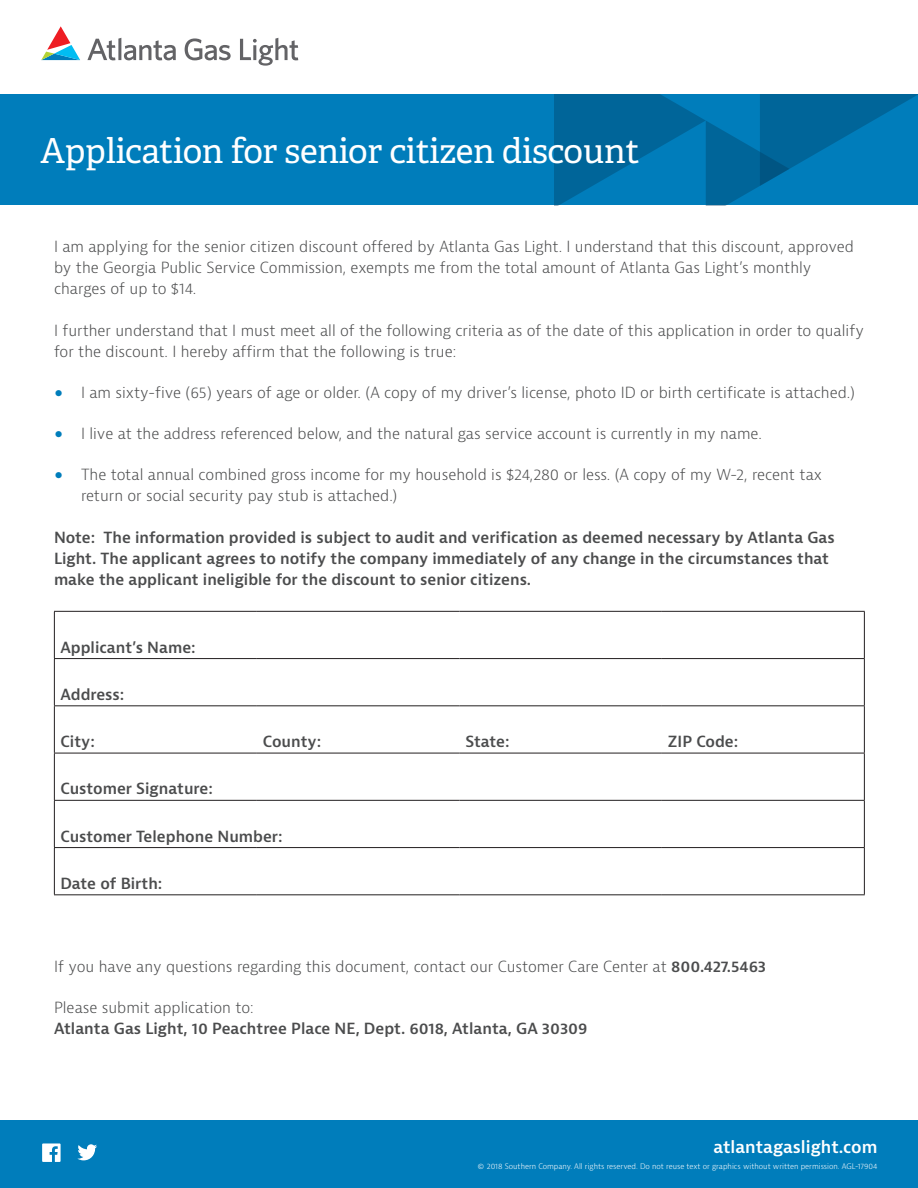
<style>
.page{position:relative;width:918px;height:1188px;background:#fff}
.page>*{position:absolute;margin:0;border:0;box-sizing:border-box;transform-origin:0 0}
.t1{font:34.5px "Adelle";letter-spacing:-.01em;color:#fff}
.t2{font:600 16.5px "Bernina Sans";color:#fff}
.copy{font:300 15px/21px "Bernina Sans";color:#4b4c4d}
.copy-2{font:600 15px/21px "Bernina Sans";color:#4b4c4d}
.t3{font:300 7.5px "Bernina Sans";color:#fff}
.s1{font-family:"Adelle";color:#007dbb}
.s2{font-weight:600}
.s3{font-weight:300}
</style>
<div class="page">
<div style="left:0;top:1120px;width:918px;height:68px;background:#007dbb"></div>
<div style="left:0;top:94px;width:918px;height:112px;background:#007dbb"></div>
<svg style="left:554px;top:94px;width:364px;height:112px"></svg>
<svg style="left:41px;top:26px;width:39px;height:34px"></svg>
<svg style="left:87px;top:38px;width:211px;height:28px"></svg>
<svg style="left:42px;top:1143px;width:19px;height:19px"></svg>
<svg style="left:77px;top:1144px;width:20px;height:16px"></svg>
<hr style="left:54px;top:611px;width:203px;height:1px;background:#231f20">
<hr style="left:54px;top:612px;width:1px;height:46px;background:#231f20">
<hr style="left:257px;top:611px;width:202px;height:1px;background:#231f20">
<hr style="left:459px;top:611px;width:203px;height:1px;background:#231f20">
<hr style="left:662px;top:611px;width:203px;height:1px;background:#231f20">
<hr style="left:864px;top:612px;width:1px;height:46px;background:#231f20">
<hr style="left:54px;top:658px;width:203px;height:1px;background:#231f20">
<hr style="left:54px;top:659px;width:1px;height:46px;background:#231f20">
<hr style="left:257px;top:658px;width:202px;height:1px;background:#231f20">
<hr style="left:459px;top:658px;width:203px;height:1px;background:#231f20">
<hr style="left:662px;top:658px;width:203px;height:1px;background:#231f20">
<hr style="left:864px;top:659px;width:1px;height:46px;background:#231f20">
<hr style="left:54px;top:705px;width:203px;height:1px;background:#231f20">
<hr style="left:54px;top:706px;width:1px;height:47px;background:#231f20">
<hr style="left:257px;top:705px;width:202px;height:1px;background:#231f20">
<hr style="left:459px;top:705px;width:203px;height:1px;background:#231f20">
<hr style="left:662px;top:705px;width:203px;height:1px;background:#231f20">
<hr style="left:864px;top:706px;width:1px;height:47px;background:#231f20">
<hr style="left:54px;top:753px;width:203px;height:1px;background:#231f20">
<hr style="left:54px;top:753px;width:1px;height:47px;background:#231f20">
<hr style="left:257px;top:753px;width:202px;height:1px;background:#231f20">
<hr style="left:459px;top:753px;width:203px;height:1px;background:#231f20">
<hr style="left:662px;top:753px;width:203px;height:1px;background:#231f20">
<hr style="left:864px;top:753px;width:1px;height:47px;background:#231f20">
<hr style="left:54px;top:800px;width:203px;height:1px;background:#231f20">
<hr style="left:54px;top:801px;width:1px;height:46px;background:#231f20">
<hr style="left:257px;top:800px;width:202px;height:1px;background:#231f20">
<hr style="left:459px;top:800px;width:203px;height:1px;background:#231f20">
<hr style="left:662px;top:800px;width:203px;height:1px;background:#231f20">
<hr style="left:864px;top:801px;width:1px;height:46px;background:#231f20">
<hr style="left:54px;top:847px;width:203px;height:1px;background:#231f20">
<hr style="left:54px;top:848px;width:1px;height:46px;background:#231f20">
<hr style="left:257px;top:847px;width:202px;height:1px;background:#231f20">
<hr style="left:459px;top:847px;width:203px;height:1px;background:#231f20">
<hr style="left:662px;top:847px;width:203px;height:1px;background:#231f20">
<hr style="left:864px;top:848px;width:1px;height:46px;background:#231f20">
<hr style="left:54px;top:894px;width:203px;height:1px;background:#231f20">
<hr style="left:257px;top:894px;width:202px;height:1px;background:#231f20">
<hr style="left:459px;top:894px;width:203px;height:1px;background:#231f20">
<hr style="left:662px;top:894px;width:203px;height:1px;background:#231f20">
<p class="t1" style="left:40px;top:130px;width:601px">Application for senior citizen discount</p>
<p class="copy" style="left:54px;top:237px;width:801px">I am applying for the senior citizen discount offered by Atlanta Gas Light. I understand that this discount, approved by the Georgia Public Service Commission, exempts me from the total amount of Atlanta Gas Light’s monthly charges of up to $14.</p>
<p class="copy" style="left:54px;top:320px;width:811px">I further understand that I must meet all of the following criteria as of the date of this application in order to qualify for the discount. I hereby affirm that the following is true:</p>
<p class="copy" style="left:54px;top:382px;width:802px"><span class="s1">○</span> I am sixty-five (65) years of age or older. (A copy of my driver’s license, photo ID or birth certificate is attached.)</p>
<p class="copy" style="left:54px;top:424px;width:710px"><span class="s1">○</span> I live at the address referenced below, and the natural gas service account is currently in my name.</p>
<p class="copy" style="left:81px;top:465px;width:743px;text-indent:-27px"><span class="s1">○</span> The total annual combined gross income for my household is $24,280 or less. (A copy of my W-2, recent tax return or social security pay stub is attached.)</p>
<p class="copy-2" style="left:54px;top:527px;width:782px">Note: The information provided is subject to audit and verification as deemed necessary by Atlanta Gas<br>Light. The applicant agrees to notify the company immediately of any change in the circumstances that make the applicant ineligible for the discount to senior citizens.</p>
<p class="copy-2" style="left:60px;top:637px;width:137px">Applicant’s Name:</p>
<p class="copy-2" style="left:60px;top:684px;width:65px">Address:</p>
<p class="copy-2" style="left:60px;top:731px;width:36px">City:</p>
<p class="copy-2" style="left:263px;top:731px;width:60px">County:</p>
<p class="copy-2" style="left:465px;top:731px;width:46px">State:</p>
<p class="copy-2" style="left:668px;top:731px;width:72px">ZIP Code:</p>
<p class="copy-2" style="left:60px;top:779px;width:154px">Customer Signature:</p>
<p class="copy-2" style="left:60px;top:826px;width:224px">Customer Telephone Number:</p>
<p class="copy-2" style="left:60px;top:873px;width:104px">Date of Birth:</p>
<p class="copy" style="left:54px;top:956px;width:714px">If you have any questions regarding this document, contact our Customer Care Center at <span class="s2">800.427.5463</span></p>
<p class="copy-2" style="left:54px;top:997px;width:535px"><span class="s3">Please submit application to:<br></span>Atlanta Gas Light, 10 Peachtree Place NE, Dept. 6018, Atlanta, GA 30309</p>
<p class="t2" style="left:713px;top:1136px;width:166px">atlantagaslight.com</p>
<p class="t3" style="left:478px;top:1161px;width:401px">© 2018 Southern Company. All rights reserved. Do not reuse text or graphics without written permission. AGL-17904</p>
</div>
